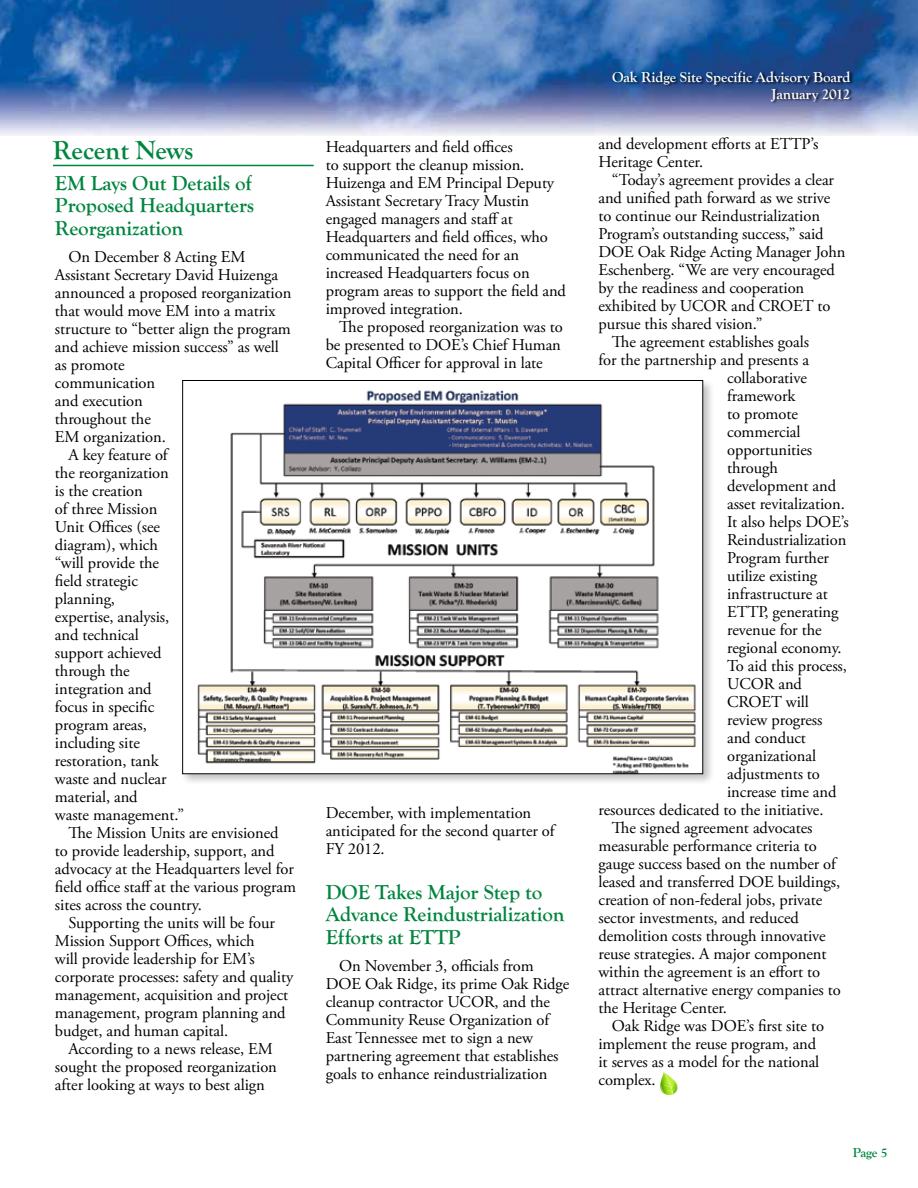
<style>
.page{position:relative;width:918px;height:1188px;background:#fff}
.page>*{position:absolute;margin:0;border:0;box-sizing:border-box;transform-origin:0 0}
.t1{font:700 27px "Goudy Old Style T";letter-spacing:-.005em;color:#00853f}
.t2{font:700 21px/22.5px "Goudy Old Style T";letter-spacing:-.005em;color:#00853f;text-align:justify}
.t3{font:16.5px/18px "Adobe Garamond Pro";letter-spacing:-.005em;color:#000}
.t4{font:700 15px/16.5px "Goudy Old Style T";letter-spacing:-.005em;color:#fff;text-align:right}
.t5{font:700 13.5px "Goudy Old Style T";color:#00853f}
</style>
<div class="page">
<img style="left:0;top:0;width:918px;height:135px">
<div style="left:612px;top:71px;width:242px;height:33px;background:#000;opacity:.75"></div>
<svg style="left:660px;top:1071px;width:18px;height:25px"></svg>
<hr style="left:53px;top:165px;width:261px;height:1px;background:#00853f">
<div style="left:180px;top:378px;width:535px;height:408px;background:#000;opacity:.25"></div>
<img style="left:184px;top:382px;width:517px;height:390px">
<h1 class="t1" style="left:53px;top:135px;width:142px">Recent News</h1>
<p class="t2" style="left:55px;top:172px;width:201px">EM Lays Out Details of Proposed Headquarters Reorganization</p>
<p class="t3" style="left:68px;top:248px;width:178px">On December 8 Acting EM</p>
<p class="t3" style="left:55px;top:266px;width:225px">Assistant Secretary David Huizenga</p>
<p class="t3" style="left:55px;top:284px;width:238px">announced a proposed reorganization</p>
<p class="t3" style="left:55px;top:302px;width:222px">that would move EM into a matrix</p>
<p class="t3" style="left:55px;top:320px;width:238px">structure to “better align the program</p>
<p class="t3" style="left:55px;top:338px;width:226px">and achieve mission success” as well</p>
<p class="t3" style="left:55px;top:356px;width:71px">as promote</p>
<p class="t3" style="left:55px;top:374px;width:102px">communication</p>
<p class="t3" style="left:55px;top:392px;width:89px">and execution</p>
<p class="t3" style="left:55px;top:410px;width:97px">throughout the</p>
<p class="t3" style="left:55px;top:428px;width:112px">EM organization.</p>
<p class="t3" style="left:68px;top:446px;width:101px">A key feature of</p>
<p class="t3" style="left:55px;top:464px;width:115px">the reorganization</p>
<p class="t3" style="left:55px;top:482px;width:89px">is the creation</p>
<p class="t3" style="left:55px;top:500px;width:104px">of three Mission</p>
<p class="t3" style="left:55px;top:518px;width:107px">Unit Offices (see</p>
<p class="t3" style="left:55px;top:536px;width:104px">diagram), which</p>
<p class="t3" style="left:55px;top:554px;width:106px">“will provide the</p>
<p class="t3" style="left:55px;top:572px;width:85px">field strategic</p>
<p class="t3" style="left:55px;top:590px;width:62px">planning,</p>
<p class="t3" style="left:55px;top:608px;width:116px">expertise, analysis,</p>
<p class="t3" style="left:55px;top:626px;width:85px">and technical</p>
<p class="t3" style="left:55px;top:644px;width:108px">support achieved</p>
<p class="t3" style="left:55px;top:662px;width:76px">through the</p>
<p class="t3" style="left:55px;top:680px;width:98px">integration and</p>
<p class="t3" style="left:55px;top:698px;width:101px">focus in specific</p>
<p class="t3" style="left:55px;top:716px;width:93px">program areas,</p>
<p class="t3" style="left:55px;top:734px;width:86px">including site</p>
<p class="t3" style="left:55px;top:752px;width:105px">restoration, tank</p>
<p class="t3" style="left:55px;top:770px;width:113px">waste and nuclear</p>
<p class="t3" style="left:55px;top:788px;width:84px">material, and</p>
<p class="t3" style="left:55px;top:806px;width:131px">waste management.”</p>
<p class="t3" style="left:68px;top:824px;width:212px">The Mission Units are envisioned</p>
<p class="t3" style="left:55px;top:842px;width:221px">to provide leadership, support, and</p>
<p class="t3" style="left:55px;top:860px;width:241px">advocacy at the Headquarters level for</p>
<p class="t3" style="left:55px;top:878px;width:243px">field office staff at the various program</p>
<p class="t3" style="left:55px;top:896px;width:148px">sites across the country.</p>
<p class="t3" style="left:68px;top:914px;width:208px">Supporting the units will be four</p>
<p class="t3" style="left:55px;top:932px;width:201px">Mission Support Offices, which</p>
<p class="t3" style="left:55px;top:950px;width:201px">will provide leadership for EM’s</p>
<p class="t3" style="left:55px;top:968px;width:240px">corporate processes: safety and quality</p>
<p class="t3" style="left:55px;top:986px;width:235px">management, acquisition and project</p>
<p class="t3" style="left:55px;top:1004px;width:232px">management, program planning and</p>
<p class="t3" style="left:55px;top:1022px;width:175px">budget, and human capital.</p>
<p class="t3" style="left:68px;top:1040px;width:206px">According to a news release, EM</p>
<p class="t3" style="left:55px;top:1058px;width:224px">sought the proposed reorganization</p>
<p class="t3" style="left:55px;top:1076px;width:211px">after looking at ways to best align</p>
<p class="t3" style="left:326px;top:138px;width:242px">Headquarters and field offices<br>to support the cleanup mission.<br>Huizenga and EM Principal Deputy<br>Assistant Secretary Tracy Mustin engaged managers and staff at<br>Headquarters and field offices, who communicated the need for an increased Headquarters focus on program areas to support the field and improved integration.</p>
<p class="t3" style="left:326px;top:318px;width:238px;text-align:justify;text-indent:13px">The proposed reorganization was to be presented to DOE’s Chief Human Capital Officer for approval in late</p>
<p class="t3" style="left:326px;top:804px;width:230px">December, with implementation anticipated for the second quarter of<br>FY 2012.</p>
<p class="t2" style="left:326px;top:881px;width:240px;text-align:left">DOE Takes Major Step to<br>Advance Reindustrialization<br>Efforts at ETTP</p>
<p class="t3" style="left:326px;top:957px;width:245px;text-indent:13px">On November 3, officials from DOE Oak Ridge, its prime Oak Ridge cleanup contractor UCOR, and the Community Reuse Organization of East Tennessee met to sign a new partnering agreement that establishes goals to enhance reindustrialization</p>
<p class="t4" style="left:612px;top:69px;width:240px">Oak Ridge Site Specific Advisory Board<br>January 2012</p>
<p class="t3" style="left:598px;top:135px;width:221px">and development efforts at ETTP’s<br>Heritage Center.</p>
<p class="t3" style="left:612px;top:171px;width:224px">“Today’s agreement provides a clear</p>
<p class="t3" style="left:598px;top:189px;width:233px">and unified path forward as we strive</p>
<p class="t3" style="left:598px;top:207px;width:223px">to continue our Reindustrialization</p>
<p class="t3" style="left:598px;top:225px;width:227px">Program’s outstanding success,” said</p>
<p class="t3" style="left:598px;top:243px;width:249px">DOE Oak Ridge Acting Manager John</p>
<p class="t3" style="left:598px;top:261px;width:238px">Eschenberg. “We are very encouraged</p>
<p class="t3" style="left:598px;top:279px;width:207px">by the readiness and cooperation</p>
<p class="t3" style="left:598px;top:297px;width:234px">exhibited by UCOR and CROET to</p>
<p class="t3" style="left:598px;top:315px;width:166px">pursue this shared vision.”</p>
<p class="t3" style="left:612px;top:333px;width:199px">The agreement establishes goals</p>
<p class="t3" style="left:598px;top:351px;width:212px">for the partnership and presents a</p>
<p class="t3" style="left:727px;top:369px;width:81px">collaborative</p>
<p class="t3" style="left:727px;top:387px;width:70px">framework</p>
<p class="t3" style="left:727px;top:405px;width:72px">to promote</p>
<p class="t3" style="left:727px;top:423px;width:75px">commercial</p>
<p class="t3" style="left:727px;top:441px;width:86px">opportunities</p>
<p class="t3" style="left:727px;top:459px;width:52px">through</p>
<p class="t3" style="left:727px;top:477px;width:110px">development and</p>
<p class="t3" style="left:727px;top:495px;width:119px">asset revitalization.</p>
<p class="t3" style="left:727px;top:513px;width:123px">It also helps DOE’s</p>
<p class="t3" style="left:727px;top:531px;width:121px">Reindustrialization</p>
<p class="t3" style="left:727px;top:549px;width:103px">Program further</p>
<p class="t3" style="left:727px;top:567px;width:92px">utilize existing</p>
<p class="t3" style="left:727px;top:585px;width:102px">infrastructure at</p>
<p class="t3" style="left:727px;top:603px;width:113px">ETTP, generating</p>
<p class="t3" style="left:727px;top:621px;width:96px">revenue for the</p>
<p class="t3" style="left:727px;top:639px;width:116px">regional economy.</p>
<p class="t3" style="left:727px;top:657px;width:121px">To aid this process,</p>
<p class="t3" style="left:727px;top:675px;width:76px">UCOR and</p>
<p class="t3" style="left:727px;top:693px;width:83px">CROET will</p>
<p class="t3" style="left:727px;top:711px;width:97px">review progress</p>
<p class="t3" style="left:727px;top:729px;width:80px">and conduct</p>
<p class="t3" style="left:727px;top:747px;width:90px">organizational</p>
<p class="t3" style="left:727px;top:765px;width:94px">adjustments to</p>
<p class="t3" style="left:727px;top:783px;width:111px">increase time and</p>
<p class="t3" style="left:598px;top:801px;width:227px">resources dedicated to the initiative.</p>
<p class="t3" style="left:612px;top:819px;width:202px">The signed agreement advocates</p>
<p class="t3" style="left:598px;top:837px;width:220px">measurable performance criteria to</p>
<p class="t3" style="left:598px;top:855px;width:239px">gauge success based on the number of</p>
<p class="t3" style="left:598px;top:873px;width:243px">leased and transferred DOE buildings,</p>
<p class="t3" style="left:598px;top:891px;width:225px">creation of non-federal jobs, private</p>
<p class="t3" style="left:598px;top:909px;width:202px">sector investments, and reduced</p>
<p class="t3" style="left:598px;top:927px;width:229px">demolition costs through innovative</p>
<p class="t3" style="left:598px;top:945px;width:230px">reuse strategies. A major component</p>
<p class="t3" style="left:598px;top:963px;width:223px">within the agreement is an effort to</p>
<p class="t3" style="left:598px;top:981px;width:244px">attract alternative energy companies to</p>
<p class="t3" style="left:598px;top:999px;width:130px">the Heritage Center.</p>
<p class="t3" style="left:612px;top:1017px;width:214px">Oak Ridge was DOE’s first site to</p>
<p class="t3" style="left:598px;top:1035px;width:219px">implement the reuse program, and</p>
<p class="t3" style="left:598px;top:1053px;width:222px">it serves as a model for the national</p>
<p class="t3" style="left:598px;top:1071px;width:59px">complex.</p>
<p class="t5" style="left:853px;top:1145px;width:37px">Page 5</p>
</div>
